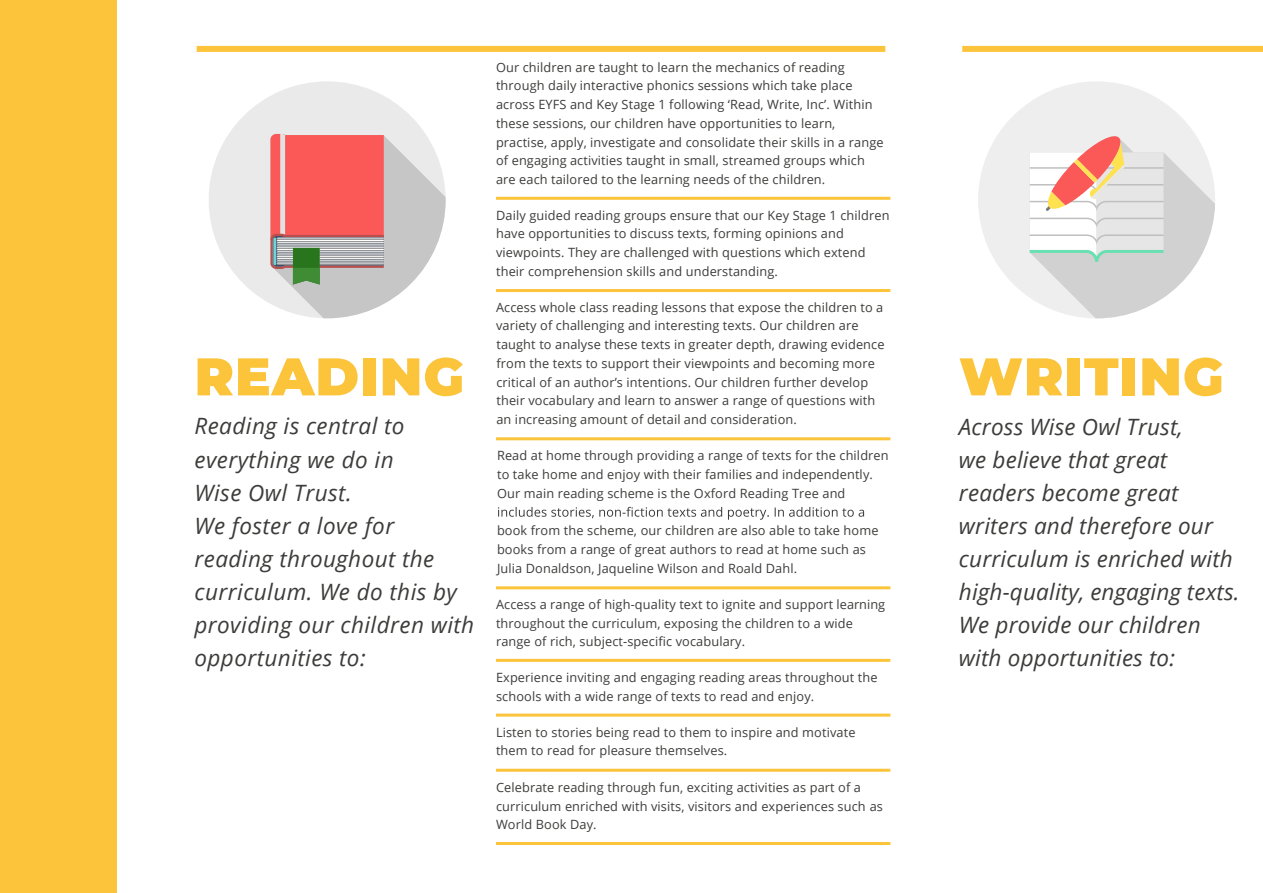
<style>
.page{position:relative;width:1263px;height:893px;background:#fff}
.page>*{position:absolute;margin:0;border:0;box-sizing:border-box;transform-origin:0 0}
.t1{font:900 52.95px "Montserrat";letter-spacing:.02em;color:#fcc43a}
.t2{font:italic 22.5px/33.2px "Open Sans";letter-spacing:.01em;color:#3c3c3b}
.t3{font:12.75px/18.8px "Open Sans";letter-spacing:.01em;color:#3c3c3b}
</style>
<div class="page">
<div style="left:209px;top:81px;width:237px;height:237px;background:#eaeaea;border-radius:50%"></div>
<svg style="left:270px;top:134px;width:176px;height:184px"></svg>
<hr style="left:496px;top:197px;width:394px;height:3px;background:#fcc43a">
<hr style="left:496px;top:289px;width:394px;height:3px;background:#fcc43a">
<hr style="left:496px;top:437px;width:394px;height:3px;background:#fcc43a">
<hr style="left:496px;top:586px;width:394px;height:3px;background:#fcc43a">
<hr style="left:496px;top:659px;width:394px;height:3px;background:#fcc43a">
<hr style="left:496px;top:842px;width:394px;height:3px;background:#fcc43a">
<svg style="left:498px;top:507px;width:366px;height:13px"></svg>
<svg style="left:209px;top:367px;width:11px;height:10px"></svg>
<div style="left:197px;top:46px;width:688px;height:6px;background:#fcc43a"></div>
<div style="left:962px;top:46px;width:301px;height:6px;background:#fcc43a"></div>
<div style="left:978px;top:81px;width:237px;height:237px;background:#eee;border-radius:50%"></div>
<svg style="left:1030px;top:136px;width:185px;height:182px"></svg>
<div style="left:0;top:0;width:117px;height:893px;background:#fcc43a"></div>
<hr style="left:496px;top:714px;width:394px;height:3px;background:#fcc43a">
<hr style="left:496px;top:769px;width:394px;height:3px;background:#fcc43a">
<p class="t3" style="left:496px;top:57px;width:389px">Our children are taught to learn the mechanics of reading through daily interactive phonics sessions which take place across EYFS and Key Stage 1 following ‘Read, Write, Inc’. Within these sessions, our children have opportunities to learn, practise, apply, investigate and consolidate their skills in a range of engaging activities taught in small, streamed groups which are each tailored to the learning needs of the children.</p>
<p class="t3" style="left:496px;top:205px;width:395px">Daily guided reading groups ensure that our Key Stage 1 children have opportunities to discuss texts, forming opinions and viewpoints. They are challenged with questions which extend their comprehension skills and understanding.</p>
<p class="t3" style="left:496px;top:298px;width:389px;line-height:18.3px">Access whole class reading lessons that expose the children to a variety of challenging and interesting texts. Our children are</p>
<p class="t3" style="left:496px;top:335px;width:390px">taught to analyse these texts in greater depth, drawing evidence from the texts to support their viewpoints and becoming more critical of an author’s intentions. Our children further develop their vocabulary and learn to answer a range of questions with an increasing amount of detail and consideration.</p>
<h1 class="t1" style="left:195px;top:337px;width:271px">READING</h1>
<h2 class="t2" style="left:194px;top:409px;width:281px">Reading is central to everything we do in<br>Wise Owl Trust.<br>We foster a love for reading throughout the curriculum. We do this by providing our children with opportunities to:</h2>
<h2 class="t2" style="left:959px;top:409px;width:282px">Across Wise Owl Trust,<br>we believe that great readers become great writers and therefore our curriculum is enriched with high-quality, engaging texts.<br>We provide our children with opportunities to:</h2>
<h1 class="t1" style="left:959px;top:337px;width:266px">WRITING</h1>
<p class="t3" style="left:497px;top:446px;width:393px">Read at home through providing a range of texts for the children to take home and enjoy with their families and independently.<br>Our main reading scheme is the Oxford Reading Tree and</p>
<p class="t3" style="left:497px;top:521px;width:383px">book from the scheme, our children are also able to take home books from a range of great authors to read at home such as<br>Julia Donaldson, Jaqueline Wilson and Roald Dahl.</p>
<p class="t3" style="left:496px;top:595px;width:391px">Access a range of high-quality text to ignite and support learning throughout the curriculum, exposing the children to a wide range of rich, subject-specific vocabulary.</p>
<p class="t3" style="left:496px;top:668px;width:383px;line-height:18.3px">Experience inviting and engaging reading areas throughout the schools with a wide range of texts to read and enjoy.</p>
<p class="t3" style="left:496px;top:722px;width:361px">Listen to stories being read to them to inspire and motivate them to read for pleasure themselves.</p>
<p class="t3" style="left:496px;top:777px;width:366px">Celebrate reading through fun, exciting activities as part of a</p>
<p class="t3" style="left:496px;top:815px;width:102px">World Book Day.</p>
<p class="t3" style="left:496px;top:796px;width:389px">curriculum enriched with visits, visitors and experiences such as</p>
</div>
